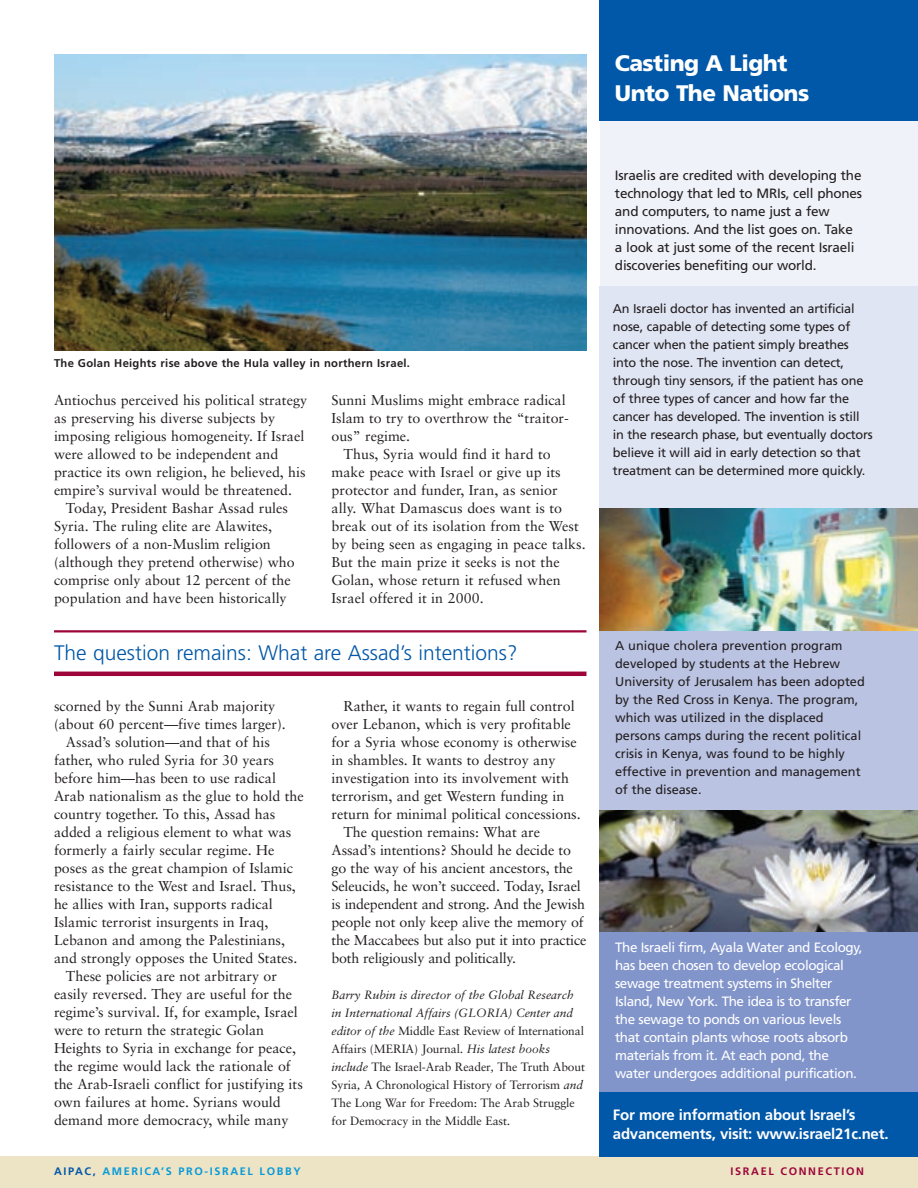
<style>
.page{position:relative;width:918px;height:1188px;background:#fff}
.page>*{position:absolute;margin:0;border:0;box-sizing:border-box;transform-origin:0 0}
.t1{font:900 22.5px/30px "Frutiger";letter-spacing:-.025em;color:#fff}
.t2{font:300 21px "Frutiger";color:#0157a8}
.t3{font:700 15px/19.5px "Frutiger";letter-spacing:-.015em;color:#fff}
.t4{font:14.25px/18px "Sabon";color:#231f20}
.t5{font:13.5px/18px "Frutiger";letter-spacing:-.03em;color:#fff}
.t6{font:13.5px/18px "Frutiger";letter-spacing:-.015em;color:#231f20}
.t7{font:12.75px/18px "Frutiger";letter-spacing:-.015em;color:#231f20}
.t8{font:12px/18px "Sabon";letter-spacing:-.005em;color:#231f20}
.t9{font:700 11.25px "Frutiger";letter-spacing:.025em;color:#231f20}
.t10{font:700 10.8px "Frutiger";letter-spacing:.15em;color:#089ad9}
.t11{font:700 10.8px "Frutiger";letter-spacing:.15em;color:#9d053a}
.s1{font-style:italic}
.s2{color:#0157a8}
</style>
<div class="page">
<div style="left:600px;top:92px;width:318px;height:1069px;background:#eff2f9"></div>
<div style="left:599px;top:0;width:319px;height:122px;background:#0157a8"></div>
<div style="left:0;top:1156px;width:918px;height:32px;background:#ede4c5"></div>
<img style="left:54px;top:54px;width:532px;height:297px">
<div style="left:599px;top:1092px;width:319px;height:65px;background:#0157a8"></div>
<div style="left:599px;top:929px;width:319px;height:163px;background:#8295cb"></div>
<img style="left:599px;top:811px;width:319px;height:120px">
<div style="left:599px;top:286px;width:319px;height:223px;background:#e0e5f3"></div>
<div style="left:599px;top:624px;width:319px;height:186px;background:#bac3e2"></div>
<img style="left:599px;top:508px;width:319px;height:122px">
<hr style="left:54px;top:630px;width:532px;height:2px;background:#9d053a">
<hr style="left:54px;top:672px;width:532px;height:4px;background:#9d053a">
<h1 class="t1" style="left:615px;top:50px;width:196px">Casting A Light<br>Unto The Nations</h1>
<p class="t9" style="left:54px;top:358px;width:358px">The Golan Heights rise above the Hula valley in northern Israel.</p>
<p class="t4" style="left:54px;top:392px;width:255px">Antiochus perceived his political strategy as preserving his diverse subjects by imposing religious homogeneity. If Israel were allowed to be independent and practice its own religion, he believed, his empire’s survival would be threatened.</p>
<p class="t4" style="left:54px;top:500px;width:242px;text-indent:12px">Today, President Bashar Assad rules Syria. The ruling elite are Alawites, followers of a non-Muslim religion (although they pretend otherwise) who comprise only about 12 percent of the population and have been historically</p>
<p class="t4" style="left:331px;top:392px;width:239px">Sunni Muslims might embrace radical<br>Islam to try to overthrow the “traitor&shy;ous” regime.</p>
<p class="t4" style="left:331px;top:446px;width:256px;text-indent:12px">Thus, Syria would find it hard to make peace with Israel or give up its protector and funder, Iran, as senior ally. What Damascus does want is to break out of its isolation from the West by being seen as engaging in peace talks.<br>But the main prize it seeks is not the Golan, whose return it refused when Israel offered it in 2000.</p>
<h2 class="t2" style="left:54px;top:644px;width:465px">The question remains: What are Assad’s intentions?</h2>
<p class="t4" style="left:54px;top:698px;width:223px">scorned by the Sunni Arab majority</p>
<p class="t4" style="left:54px;top:716px;width:233px">(about 60 percent—five times larger).</p>
<p class="t4" style="left:66px;top:734px;width:205px">Assad’s solution—and that of his</p>
<p class="t4" style="left:54px;top:752px;width:222px">father, who ruled Syria for 30 years</p>
<p class="t4" style="left:54px;top:770px;width:224px">before him—has been to use radical</p>
<p class="t4" style="left:54px;top:788px;width:251px">Arab nationalism as the glue to hold the</p>
<p class="t4" style="left:54px;top:806px;width:223px">country together. To this, Assad has</p>
<p class="t4" style="left:54px;top:824px;width:239px">added a religious element to what was</p>
<p class="t4" style="left:54px;top:842px;width:222px">formerly a fairly secular regime. He</p>
<p class="t4" style="left:54px;top:860px;width:241px">poses as the great champion of Islamic</p>
<p class="t4" style="left:54px;top:878px;width:243px">resistance to the West and Israel. Thus,</p>
<p class="t4" style="left:54px;top:896px;width:220px">he allies with Iran, supports radical</p>
<p class="t4" style="left:54px;top:914px;width:216px">Islamic terrorist insurgents in Iraq,</p>
<p class="t4" style="left:54px;top:932px;width:233px">Lebanon and among the Palestinians,</p>
<p class="t4" style="left:54px;top:950px;width:245px">and strongly opposes the United States.</p>
<p class="t4" style="left:66px;top:968px;width:212px">These policies are not arbitrary or</p>
<p class="t4" style="left:54px;top:986px;width:240px">easily reversed. They are useful for the</p>
<p class="t4" style="left:54px;top:1004px;width:245px">regime’s survival. If, for example, Israel</p>
<p class="t4" style="left:54px;top:1022px;width:212px">were to return the strategic Golan</p>
<p class="t4" style="left:54px;top:1040px;width:244px">Heights to Syria in exchange for peace,</p>
<p class="t4" style="left:54px;top:1058px;width:238px">the regime would lack the rationale of</p>
<p class="t4" style="left:54px;top:1076px;width:250px">the Arab-Israeli conflict for justifying its</p>
<p class="t4" style="left:54px;top:1094px;width:228px">own failures at home. Syrians would</p>
<p class="t4" style="left:54px;top:1112px;width:236px">demand more democracy, while many</p>
<p class="t4" style="left:343px;top:698px;width:233px">Rather, it wants to regain full control</p>
<p class="t4" style="left:331px;top:716px;width:241px">over Lebanon, which is very profitable</p>
<p class="t4" style="left:331px;top:734px;width:247px">for a Syria whose economy is otherwise</p>
<p class="t4" style="left:331px;top:752px;width:226px">in shambles. It wants to destroy any</p>
<p class="t4" style="left:331px;top:770px;width:239px">investigation into its involvement with</p>
<p class="t4" style="left:331px;top:788px;width:234px">terrorism, and get Western funding in</p>
<p class="t4" style="left:331px;top:806px;width:251px">return for minimal political concessions.</p>
<p class="t4" style="left:343px;top:824px;width:198px">The question remains: What are</p>
<p class="t4" style="left:331px;top:842px;width:241px">Assad’s intentions? Should he decide to</p>
<p class="t4" style="left:331px;top:860px;width:243px">go the way of his ancient ancestors, the</p>
<p class="t4" style="left:331px;top:878px;width:251px">Seleucids, he won’t succeed. Today, Israel</p>
<p class="t4" style="left:331px;top:896px;width:255px">is independent and strong. And the Jewish</p>
<p class="t4" style="left:331px;top:914px;width:254px">people not only keep alive the memory of</p>
<p class="t4" style="left:331px;top:932px;width:256px">the Maccabees but also put it into practice</p>
<p class="t4" style="left:331px;top:950px;width:186px">both religiously and politically.</p>
<p class="t8" style="left:331px;top:986px;width:255px"><span class="s1">Barry Rubin is director of the Global Research in International Affairs (GLORIA) Center and editor of the</span> Middle East Review of International Affairs (MERIA) Journal<span class="s1">. His latest books include</span> The Israel-Arab Reader<span class="s1">,</span> The Truth About Syria<span class="s1">,</span> A Chronological History of Terrorism <span class="s1">and </span>The Long War for Freedom: The Arab Struggle for Democracy in the Middle East<span class="s1">.</span></p>
<p class="t6" style="left:615px;top:167px;width:249px">Israelis are credited with developing the technology that led to MRIs, cell phones and computers, to name just a few innovations. And the list goes on. Take a look at just some of the recent Israeli discoveries benefiting our world.</p>
<p class="t7" style="left:613px;top:301px;width:262px">An Israeli doctor has invented an artificial nose, capable of detecting some types of cancer when the patient simply breathes into the nose. The invention can detect, through tiny sensors, if the patient has one of three types of cancer and how far the cancer has developed. The invention is still in the research phase, but eventually doctors believe it will aid in early detection so that treatment can be determined more quickly.</p>
<p class="t7" style="left:615px;top:638px;width:251px">A unique cholera prevention program developed by students at the Hebrew University of Jerusalem has been adopted by the Red Cross in Kenya. The program, which was utilized in the displaced persons camps during the recent political crisis in Kenya, was found to be highly effective in prevention and management of the disease.</p>
<p class="t5" style="left:615px;top:939px;width:249px">The Israeli firm, Ayala Water and Ecology, has been chosen to develop ecological sewage treatment systems in Shelter Island, New York. The idea is to transfer the sewage to ponds on various levels that contain plants whose roots absorb materials from it. At each pond, the water undergoes additional purification.</p>
<p class="t3" style="left:613px;top:1106px;width:277px">For more information about Israel’s advancements, visit: www.israel21c.net.</p>
<p class="t10" style="left:54px;top:1167px;width:248px"><span class="s2">AIPAC,</span> AMERICA’S PRO-ISRAEL LOBBY</p>
<p class="t11" style="left:731px;top:1167px;width:135px">ISRAEL CONNECTION</p>
</div>
